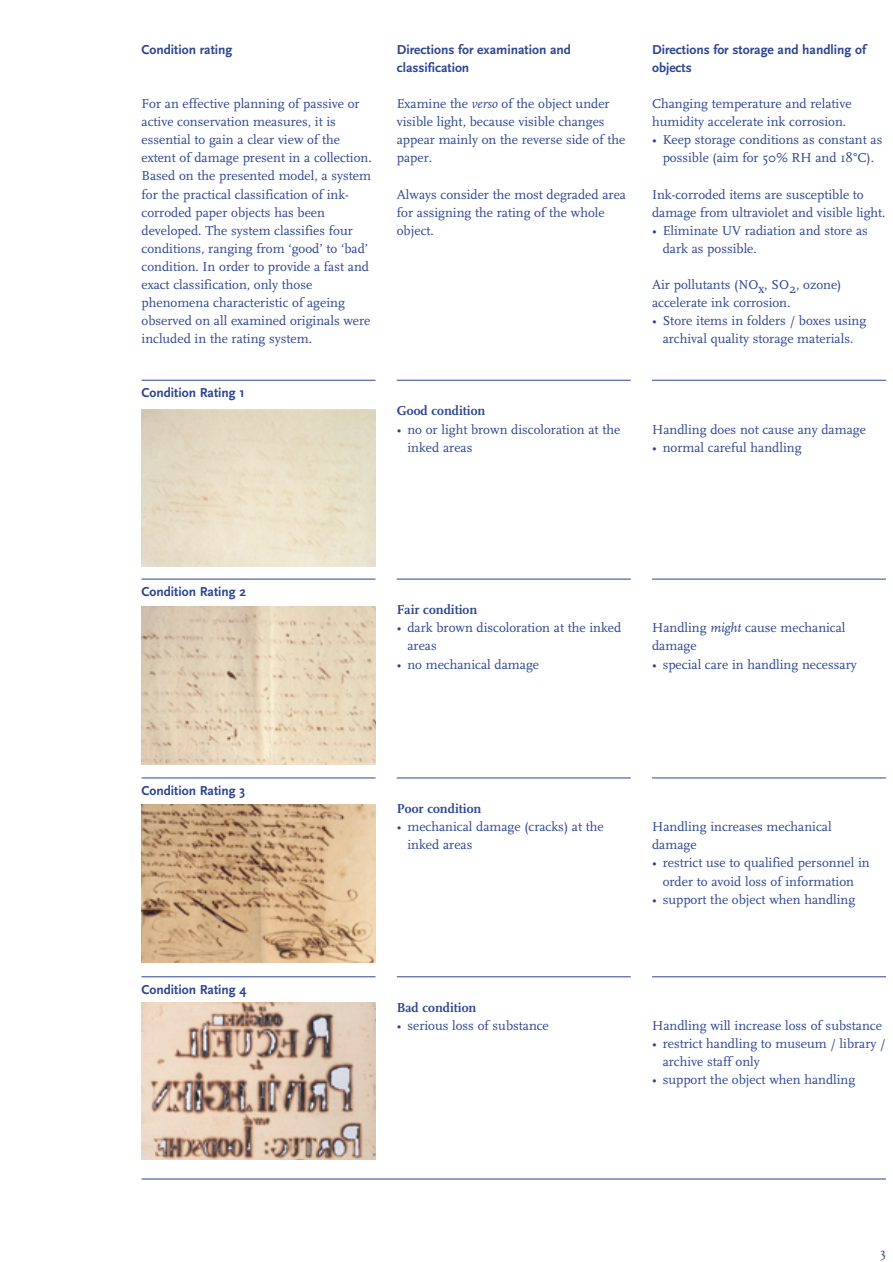
<style>
.page{position:relative;width:893px;height:1262px;background:#fff}
.page>*{position:absolute;margin:0;border:0;box-sizing:border-box;transform-origin:0 0}
.t1{font:13.5px/18px "FF Scala";color:#2b4591}
.t2{font:700 13.5px/18px "Scala Sans";color:#2b4591}
.t3{font:700 13.5px "FF Scala";color:#2b4591}
.s1{font-style:italic}
</style>
<div class="page">
<hr style="left:141px;top:380px;width:234px;height:1px;background:#2b4591">
<hr style="left:141px;top:579px;width:234px;height:1px;background:#2b4591">
<hr style="left:141px;top:777px;width:234px;height:1px;background:#2b4591">
<hr style="left:141px;top:976px;width:234px;height:1px;background:#2b4591">
<hr style="left:397px;top:380px;width:233px;height:1px;background:#2b4591">
<hr style="left:397px;top:579px;width:233px;height:1px;background:#2b4591">
<hr style="left:397px;top:777px;width:233px;height:1px;background:#2b4591">
<hr style="left:397px;top:976px;width:233px;height:1px;background:#2b4591">
<hr style="left:652px;top:380px;width:234px;height:1px;background:#2b4591">
<hr style="left:652px;top:579px;width:234px;height:1px;background:#2b4591">
<hr style="left:652px;top:777px;width:234px;height:1px;background:#2b4591">
<hr style="left:652px;top:976px;width:234px;height:1px;background:#2b4591">
<img style="left:141px;top:607px;width:234px;height:157px">
<img style="left:141px;top:804px;width:234px;height:158px">
<img style="left:141px;top:1002px;width:234px;height:157px">
<hr style="left:141px;top:1178px;width:745px;height:1px;background:#2b4591">
<p class="t2" style="left:141px;top:42px;width:92px">Condition rating</p>
<p class="t1" style="left:141px;top:96px;width:232px">For an effective planning of passive or active conservation measures, it is essential to gain a clear view of the extent of damage present in a collection.<br>Based on the presented model, a system for the practical classification of ink&shy;corroded paper objects has been developed. The system classifies four conditions, ranging from ‘good’ to ‘bad’ condition. In order to provide a fast and exact classification, only those phenomena characteristic of ageing observed on all examined originals were included in the rating system.</p>
<p class="t2" style="left:141px;top:385px;width:105px">Condition Rating 1</p>
<p class="t2" style="left:397px;top:42px;width:176px">Directions for examination and classification</p>
<p class="t1" style="left:397px;top:96px;width:230px">Examine the <span class="s1">verso</span> of the object under visible light, because visible changes appear mainly on the reverse side of the paper.</p>
<p class="t1" style="left:397px;top:186px;width:231px">Always consider the most degraded area for assigning the rating of the whole object.</p>
<p class="t3" style="left:397px;top:406px;width:90px">Good condition</p>
<p class="t1" style="left:407px;top:421px;width:214px;text-indent:-11px">• no or light brown discoloration at the inked areas</p>
<p class="t2" style="left:652px;top:42px;width:215px">Directions for storage and handling of objects</p>
<p class="t1" style="left:652px;top:96px;width:201px">Changing temperature and relative humidity accelerate ink corrosion.</p>
<p class="t1" style="left:652px;top:132px;width:232px;text-align:center">• Keep storage conditions as constant as possible (aim for 50% RH and 18°C).</p>
<p class="t1" style="left:652px;top:186px;width:235px">Ink-corroded items are susceptible to damage from ultraviolet and visible light.</p>
<p class="t1" style="left:662px;top:222px;width:207px;text-indent:-11px">• Eliminate UV radiation and store as dark as possible.</p>
<p class="t1" style="left:652px;top:277px;width:191px">Air pollutants (NOx, SO2, ozone) accelerate ink corrosion.</p>
<p class="t1" style="left:652px;top:313px;width:216px;text-align:center">• Store items in folders / boxes using archival quality storage materials.</p>
<p class="t1" style="left:652px;top:421px;width:215px">Handling does not cause any damage</p>
<p class="t1" style="left:652px;top:439px;width:151px">• normal careful handling</p>
<p class="t2" style="left:141px;top:584px;width:106px">Condition Rating 2</p>
<p class="t2" style="left:141px;top:782px;width:105px">Condition Rating 3</p>
<p class="t2" style="left:141px;top:981px;width:107px">Condition Rating 4</p>
<p class="t3" style="left:397px;top:604px;width:82px">Fair condition</p>
<p class="t1" style="left:407px;top:620px;width:215px;text-indent:-11px">• dark brown discoloration at the inked areas</p>
<p class="t1" style="left:397px;top:656px;width:144px">• no mechanical damage</p>
<p class="t1" style="left:652px;top:620px;width:195px">Handling <span class="s1">might</span> cause mechanical damage</p>
<p class="t1" style="left:652px;top:656px;width:206px">• special care in handling necessary</p>
<p class="t3" style="left:397px;top:803px;width:86px">Poor condition</p>
<p class="t1" style="left:407px;top:819px;width:198px;text-indent:-11px">• mechanical damage (cracks) at the inked areas</p>
<p class="t3" style="left:397px;top:1002px;width:81px">Bad condition</p>
<p class="t1" style="left:397px;top:1017px;width:153px">• serious loss of substance</p>
<p class="t1" style="left:652px;top:819px;width:181px">Handling increases mechanical damage</p>
<p class="t1" style="left:652px;top:855px;width:219px;text-align:center">• restrict use to qualified personnel in order to avoid loss of information</p>
<p class="t1" style="left:652px;top:891px;width:205px">• support the object when handling</p>
<p class="t1" style="left:652px;top:1017px;width:231px">Handling will increase loss of substance</p>
<p class="t1" style="left:662px;top:1036px;width:224px;text-indent:-11px">• restrict handling to museum / library / archive staff only</p>
<p class="t1" style="left:652px;top:1072px;width:205px">• support the object when handling</p>
<p class="t1" style="left:880px;top:1244px;width:7px">3</p>
</div>
